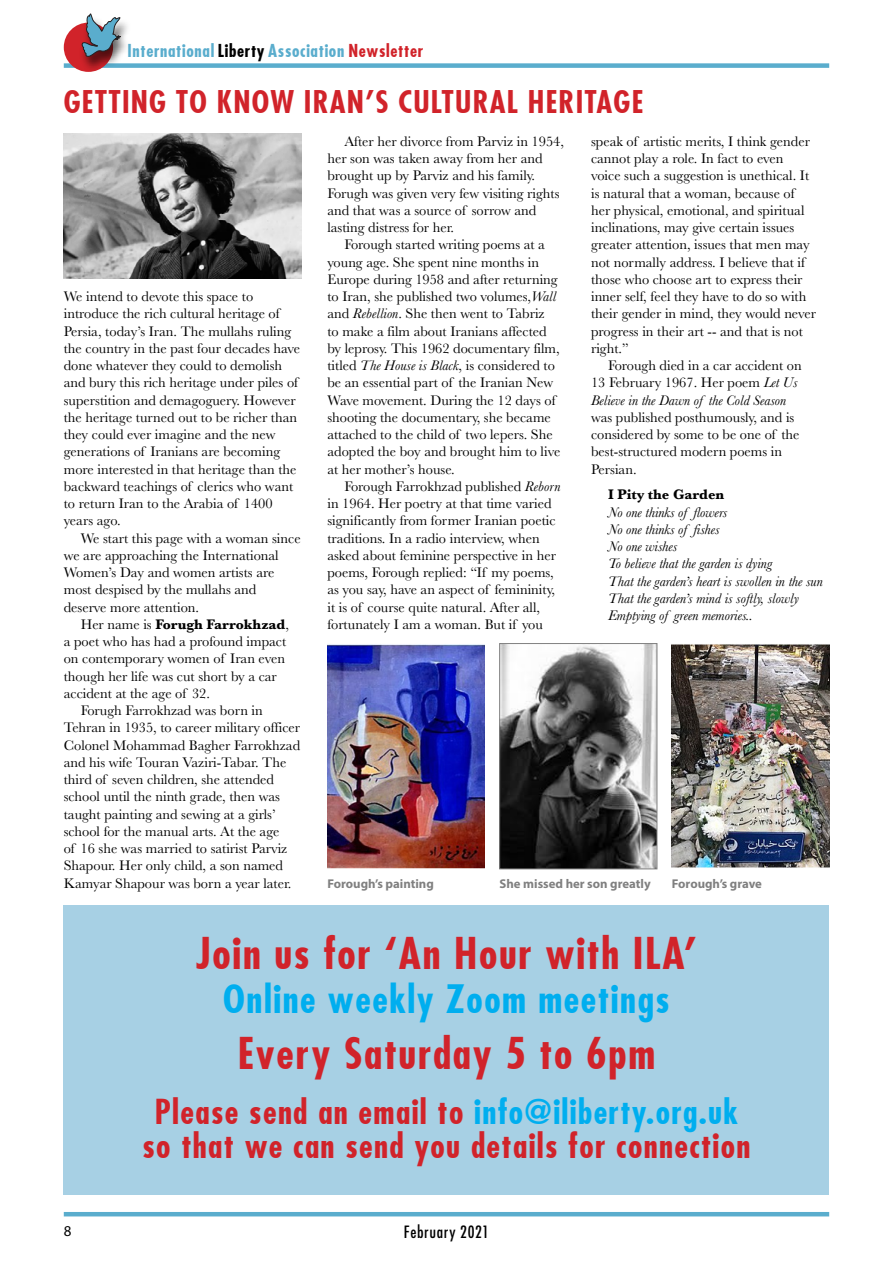
<style>
.page{position:relative;width:893px;height:1263px;background:#fff}
.page>*{position:absolute;margin:0;border:0;box-sizing:border-box;transform-origin:0 0}
.Event_Details{font:700 condensed 42px "Futura";letter-spacing:.04em;color:#d1232a}
.Event_Details-2{font:700 condensed 37.5px "Futura";letter-spacing:.04em;color:#00aeef}
.Event_Details-3{font:700 condensed 33px "Futura";letter-spacing:.04em;color:#00aeef}
.Event_Details-4{font:700 condensed 33px "Futura";letter-spacing:.04em;color:#d1232a}
._01_Headline_Unalign{font:700 condensed 30px "Futura";letter-spacing:.04em;color:#d1232a}
.t1{font:700 condensed 17.1px "Futura";letter-spacing:.04em;color:#5aadcd}
.t2{font:500 condensed 16.5px "Futura";letter-spacing:.04em;color:#000}
.t3{font:15px "Myriad Pro";color:#000}
._03_BODY_no_hyphenat{font:14.4px/17.2px "Baskerville";color:#000}
._03_BODY_First_Para{font:14.4px/17.2px "Baskerville";color:#000}
._03_BODY_1st_para_un{font:italic 14.4px "Baskerville";color:#000}
._03_BODY_1st_para_un-2{font:700 14.4px "Baskerville";color:#000}
.Caption_8_5_9{font:700 12.75px "Myriad Pro";color:#808080}
.s1{color:#000}
.s2{color:#d1232a}
.s3{font-weight:700}
.s4{font-style:italic}
</style>
<div class="page">
<div style="left:64px;top:63px;width:765px;height:5px;background:#5aadcd"></div>
<div style="left:64px;top:23px;width:49px;height:49px;background:#d1232a;border-radius:50%"></div>
<div style="left:79px;top:15px;width:52px;height:58px;background:#000;opacity:.61"></div>
<svg style="left:81px;top:14px;width:40px;height:43px"></svg>
<hr style="left:64px;top:1212px;width:765px;height:4px;background:#5aadcd">
<div style="left:64px;top:906px;width:765px;height:289px;background:#a7d0e4"></div>
<img style="left:64px;top:134px;width:238px;height:145px">
<img style="left:327px;top:644px;width:158px;height:225px">
<img style="left:501px;top:645px;width:154px;height:222px">
<div style="left:499px;top:643px;width:158px;height:226px;border:1px solid #808080"></div>
<img style="left:672px;top:644px;width:157px;height:224px">
<p class="t1" style="left:127px;top:40px;width:297px">International <span class="s1">Liberty</span> Association <span class="s2">Newsletter</span></p>
<p class="_01_Headline_Unalign" style="left:64px;top:83px;width:581px">GETTING TO KNOW IRAN’S CULTURAL HERITAGE</p>
<p class="_03_BODY_First_Para" style="left:64px;top:288px;width:238px">We intend to devote this space to introduce the rich cultural heritage of Persia, today’s Iran. The mullahs ruling the country in the past four decades have done whatever they could to demolish and bury this rich heritage under piles of superstition and demagoguery. However the heritage turned out to be richer than they could ever imagine and the new generations of Iranians are becoming more interested in that heritage than the backward teachings of clerics who want to return Iran to the Arabia of 1400 years ago.</p>
<p class="_03_BODY_no_hyphenat" style="left:64px;top:529px;width:238px;text-indent:17px">We start this page with a woman since we are approaching the International<br>Women’s Day and women artists are most despised by the mullahs and deserve more attention.</p>
<p class="_03_BODY_no_hyphenat" style="left:64px;top:616px;width:227px;text-indent:17px">Her name is <span class="s3">Forugh Farrokhzad</span>, a poet who has had a profound impact on contemporary women of Iran even though her life was cut short by a car accident at the age of 32.</p>
<p class="_03_BODY_no_hyphenat" style="left:64px;top:702px;width:238px;text-indent:17px">Forugh Farrokhzad was born in Tehran in 1935, to career military officer Colonel Mohammad Bagher Farrokhzad and his wife Touran Vaziri-Tabar. The third of seven children, she attended school until the ninth grade, then was taught painting and sewing at a girls’ school for the manual arts. At the age<br>of 16 she was married to satirist Parviz Shapour. Her only child, a son named Kamyar Shapour was born a year later.</p>
<p class="_03_BODY_no_hyphenat" style="left:327px;top:133px;width:238px;text-indent:17px">After her divorce from Parviz in 1954, her son was taken away from her and brought up by Parviz and his family.<br>Forugh was given very few visiting rights and that was a source of sorrow and lasting distress for her.</p>
<p class="_03_BODY_no_hyphenat" style="left:327px;top:236px;width:234px;text-indent:17px">Forough started writing poems at a young age. She spent nine months in Europe during 1958 and after returning to Iran, she published two volumes,<span class="s4">Wall </span>and <span class="s4">Rebellion</span>. She then went to Tabriz<br>to make a film about Iranians affected by leprosy. This 1962 documentary film, titled <span class="s4">The House is Black</span>, is considered to be an essential part of the Iranian New Wave movement. During the 12 days of shooting the documentary, she became attached to the child of two lepers. She adopted the boy and brought him to live at her mother’s house.</p>
<p class="_03_BODY_no_hyphenat" style="left:327px;top:478px;width:235px;text-indent:17px">Forough Farrokhzad published <span class="s4">Reborn </span>in 1964. Her poetry at that time varied significantly from former Iranian poetic traditions. In a radio interview, when asked about feminine perspective in her poems, Forough replied: “If my poems, as you say, have an aspect of femininity, it is of course quite natural. After all, fortunately I am a woman. But if you</p>
<p class="_03_BODY_no_hyphenat" style="left:591px;top:133px;width:226px">speak of artistic merits, I think gender cannot play a role. In fact to even voice such a suggestion is unethical. It is natural that a woman, because of her physical, emotional, and spiritual inclinations, may give certain issues greater attention, issues that men may not normally address. I believe that if those who choose art to express their inner self, feel they have to do so with their gender in mind, they would never progress in their art -- and that is not right.”</p>
<p class="_03_BODY_no_hyphenat" style="left:591px;top:357px;width:212px;text-indent:17px">Forough died in a car accident on<br>13 February 1967. Her poem <span class="s4">Let Us<br>Believe in the Dawn of the Cold Season </span>was published posthumously, and is considered by some to be one of the best-structured modern poems in<br>Persian.</p>
<p class="_03_BODY_1st_para_un-2" style="left:608px;top:485px;width:118px">I Pity the Garden</p>
<p class="_03_BODY_1st_para_un" style="left:608px;top:502px;width:121px">No one thinks of flowers</p>
<p class="_03_BODY_1st_para_un" style="left:608px;top:520px;width:113px">No one thinks of fishes</p>
<p class="_03_BODY_1st_para_un" style="left:608px;top:537px;width:71px">No one wishes</p>
<p class="_03_BODY_1st_para_un" style="left:608px;top:554px;width:166px">To believe that the garden is dying</p>
<p class="_03_BODY_1st_para_un" style="left:608px;top:571px;width:216px">That the garden’s heart is swollen in the sun</p>
<p class="_03_BODY_1st_para_un" style="left:608px;top:589px;width:193px">That the garden’s mind is softly, slowly</p>
<p class="_03_BODY_1st_para_un" style="left:608px;top:606px;width:146px">Emptying of green memories..</p>
<p class="Caption_8_5_9" style="left:327px;top:875px;width:108px">Forough’s painting</p>
<p class="Caption_8_5_9" style="left:500px;top:875px;width:153px">She missed her son greatly</p>
<p class="Caption_8_5_9" style="left:672px;top:875px;width:92px">Forough’s grave</p>
<p class="Event_Details" style="left:196px;top:928px;width:502px">Join us for ‘An Hour with ILA’</p>
<p class="Event_Details-2" style="left:223px;top:975px;width:448px">Online weekly Zoom meetings</p>
<p class="Event_Details" style="left:238px;top:1027px;width:419px">Every Saturday 5 to 6pm</p>
<p class="Event_Details-3" style="left:155px;top:1091px;width:585px"><span class="s2">Please send an email to</span> info@iliberty.org.uk</p>
<p class="Event_Details-4" style="left:143px;top:1126px;width:609px">so that we can send you details for connection</p>
<p class="t3" style="left:64px;top:1222px;width:9px">8</p>
<p class="t2" style="left:404px;top:1222px;width:87px">February 2021</p>
</div>
